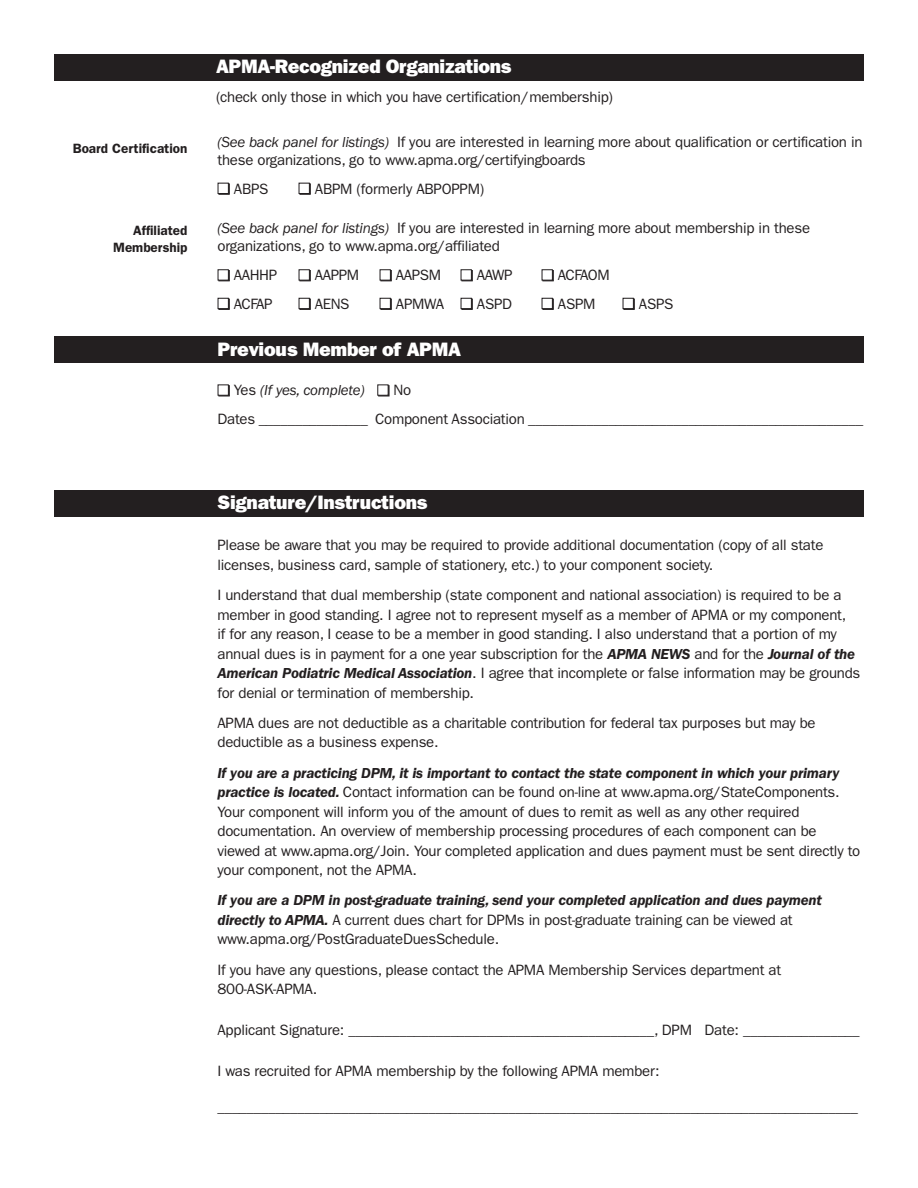
<style>
.page{position:relative;width:918px;height:1188px;background:#fff}
.page>*{position:absolute;margin:0;border:0;box-sizing:border-box;transform-origin:0 0}
.t1{font:800 19.5px "Franklin Gothic";letter-spacing:-.015em;color:#fff}
.t2{font:15px/19.5px "Franklin Gothic";letter-spacing:-.015em;color:#231f20}
.t3{font:600 13.5px/16.5px "Franklin Gothic";color:#231f20;text-align:right}
.s1{font-style:italic}
.s2{font-weight:600;font-style:italic}
</style>
<div class="page">
<div style="left:54px;top:54px;width:810px;height:27px;background:#231f20"></div>
<div style="left:54px;top:336px;width:810px;height:27px;background:#231f20"></div>
<div style="left:54px;top:490px;width:810px;height:27px;background:#231f20"></div>
<p class="t3" style="left:73px;top:141px;width:116px">Board Certification</p>
<p class="t3" style="left:113px;top:223px;width:76px">Affiliated<br>Membership</p>
<h1 class="t1" style="left:216px;top:60px;width:297px">APMA-Recognized Organizations</h1>
<p class="t2" style="left:216px;top:88px;width:399px">(check only those in which you have certification/membership)</p>
<p class="t2" style="left:218px;top:134px;width:647px;line-height:18px"><span class="s1">(See back panel for listings)</span> If you are interested in learning more about qualification or certification in these organizations, go to www.apma.org/certifyingboards</p>
<p class="t2" style="left:218px;top:180px;width:52px">■ ABPS</p>
<p class="t2" style="left:299px;top:180px;width:186px">■ ABPM (formerly ABPOPPM)</p>
<p class="t2" style="left:218px;top:220px;width:594px;line-height:18px"><span class="s1">(See back panel for listings)</span> If you are interested in learning more about membership in these organizations, go to www.apma.org/affiliated</p>
<p class="t2" style="left:218px;top:266px;width:60px">■ AAHHP</p>
<p class="t2" style="left:299px;top:266px;width:61px">■ AAPPM</p>
<p class="t2" style="left:380px;top:266px;width:62px">■ AAPSM</p>
<p class="t2" style="left:461px;top:266px;width:53px">■ AAWP</p>
<p class="t2" style="left:542px;top:266px;width:69px">■ ACFAOM</p>
<p class="t2" style="left:218px;top:295px;width:56px">■ ACFAP</p>
<p class="t2" style="left:299px;top:295px;width:52px">■ AENS</p>
<p class="t2" style="left:380px;top:295px;width:133px">■ APMWA ■ ASPD</p>
<p class="t2" style="left:542px;top:295px;width:55px">■ ASPM</p>
<p class="t2" style="left:623px;top:295px;width:52px">■ ASPS</p>
<h1 class="t1" style="left:218px;top:342px;width:245px">Previous Member of APMA</h1>
<p class="t2" style="left:218px;top:377px;width:647px;line-height:28.8px">■ Yes <span class="s1">(If yes, complete)</span> ■ No<br>Dates _______________ Component Association ______________________________________________</p>
<h1 class="t1" style="left:218px;top:496px;width:211px">Signature/Instructions</h1>
<p class="t2" style="left:218px;top:537px;width:608px">Please be aware that you may be required to provide additional documentation (copy of all state licenses, business card, sample of stationery, etc.) to your component society.</p>
<p class="t2" style="left:218px;top:586px;width:644px">I understand that dual membership (state component and national association) is required to be a member in good standing. I agree not to represent myself as a member of APMA or my component,<br>if for any reason, I cease to be a member in good standing. I also understand that a portion of my annual dues is in payment for a one year subscription for the <span class="s2">APMA NEWS</span> and for the <span class="s2">Journal of the American Podiatric Medical Association</span>. I agree that incomplete or false information may be grounds for denial or termination of membership.</p>
<p class="t2" style="left:218px;top:714px;width:600px">APMA dues are not deductible as a charitable contribution for federal tax purposes but may be deductible as a business expense.</p>
<p class="t2" style="left:218px;top:764px;width:644px"><span class="s2">If you are a practicing DPM, it is important to contact the state component in which your primary practice is located.</span> Contact information can be found on-line at www.apma.org/StateComponents.<br>Your component will inform you of the amount of dues to remit as well as any other required documentation. An overview of membership processing procedures of each component can be viewed at www.apma.org/Join. Your completed application and dues payment must be sent directly to your component, not the APMA.</p>
<p class="t2" style="left:218px;top:892px;width:606px"><span class="s2">If you are a DPM in post-graduate training, send your completed application and dues payment directly to APMA.</span> A current dues chart for DPMs in post-graduate training can be viewed at www.apma.org/PostGraduateDuesSchedule.</p>
<p class="t2" style="left:218px;top:961px;width:565px">If you have any questions, please contact the APMA Membership Services department at<br>800-ASK-APMA.</p>
<p class="t2" style="left:218px;top:1022px;width:644px">Applicant Signature: __________________________________________, DPM Date: ________________</p>
<p class="t2" style="left:218px;top:1063px;width:444px">I was recruited for APMA membership by the following APMA member:</p>
<p class="t2" style="left:218px;top:1099px;width:642px">________________________________________________________________________________________</p>
</div>
